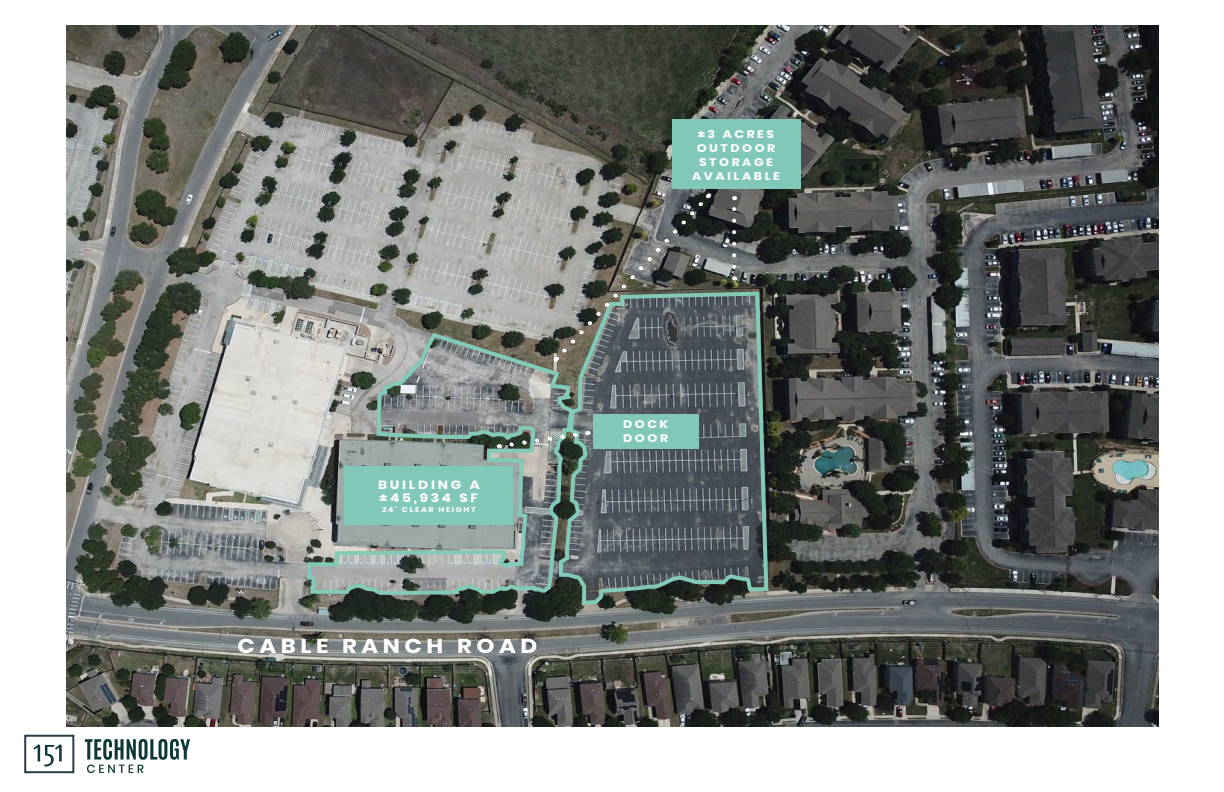
<style>
.page{position:relative;width:1224px;height:792px;background:#fff}
.page>*{position:absolute;margin:0;border:0;box-sizing:border-box;transform-origin:0 0}
.t1{font:700 20px "Poppins";letter-spacing:.2em;color:#fff;scale:1.15 1}
.t2{font:700 12px/13px "Poppins";letter-spacing:.2em;color:#fff;scale:1.15 1}
.t3{font:700 11px/14px "Poppins";letter-spacing:.2em;color:#fff;scale:1.15 1}
.t4{font:700 7px "Poppins";letter-spacing:.2em;color:#fff;scale:1.15 1}
</style>
<div class="page">
<img style="left:67px;top:26px;width:1091px;height:701px">
<svg style="left:557px;top:290px;width:213px;height:317px;background:#555f63"></svg>
<svg style="left:305px;top:330px;width:270px;height:267px;background:#929995"></svg>
<svg style="left:732px;top:196px;width:4px;height:71px"></svg>
<svg style="left:556px;top:194px;width:154px;height:168px;background:#676b68"></svg>
<div style="left:24px;top:735px;width:50px;height:38px;border:2px solid #293d45"></div>
<svg style="left:33px;top:744px;width:29px;height:22px"></svg>
<svg style="left:85px;top:739px;width:105px;height:34px"></svg>
<svg style="left:334px;top:429px;width:254px;height:120px;background:#81a29a"></svg>
<div style="left:593px;top:414px;width:105px;height:34px;background:#82c8b8"></div>
<div style="left:672px;top:120px;width:128px;height:69px;background:#82c8b8"></div>
<p class="t3" style="left:692px;top:127px;width:78px;text-align:center">±3 ACRES<br>OUTDOOR<br>STORAGE<br>AVAILABLE</p>
<p class="t2" style="left:378px;top:478px;width:90px">BUILDING A ±45,934 SF</p>
<p class="t4" style="left:382px;top:505px;width:83px">24’ CLEAR HEIGHT</p>
<h1 class="t1" style="left:237px;top:635px;width:262px">CABLE RANCH ROAD</h1>
<p class="t3" style="left:623px;top:417px;width:41px">DOCK<br>DOOR</p>
</div>
